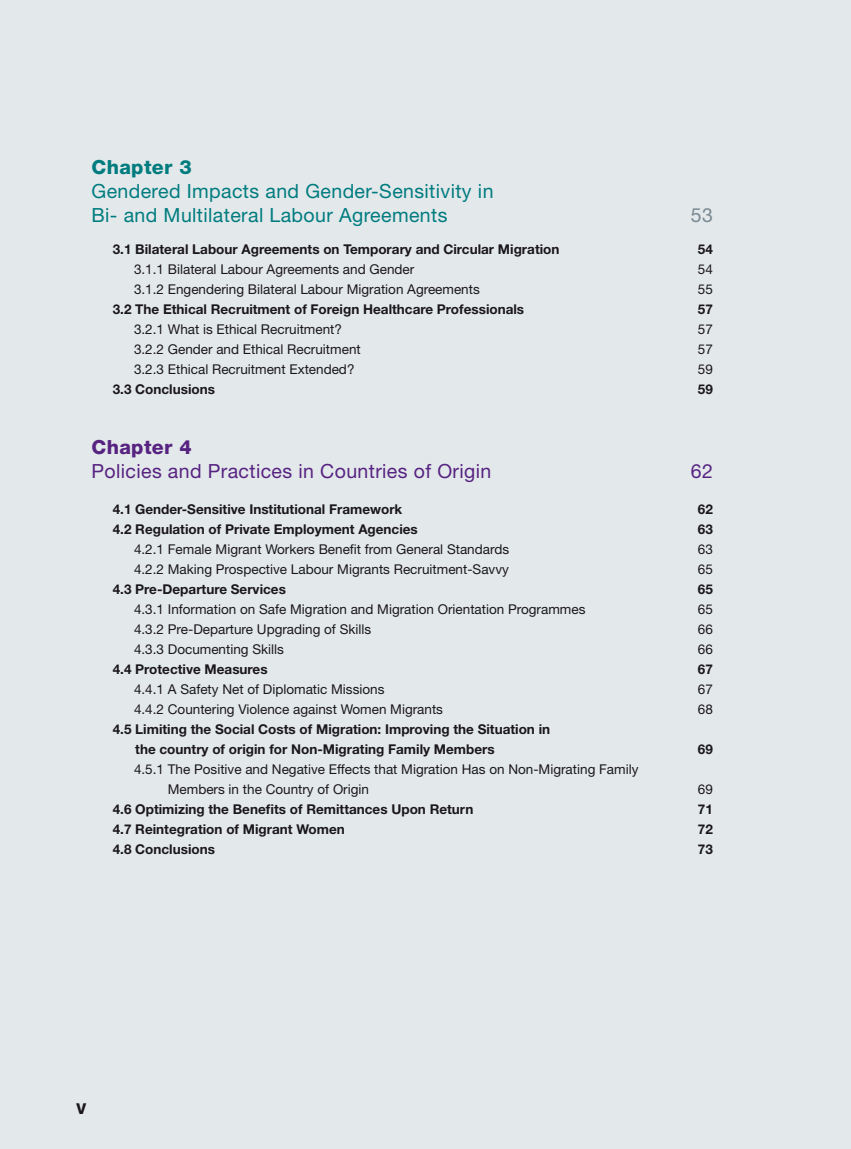
<style>
.page{position:relative;width:851px;height:1149px;background:#fff}
.page>*{position:absolute;margin:0;border:0;box-sizing:border-box;transform-origin:0 0}
.t1{font:19.5px/24px "Helvetica Neue LT Pro";letter-spacing:.02em;color:#007c7f}
.t2{font:19.5px "Helvetica Neue LT Pro";letter-spacing:.02em;color:#572381}
.t3{font:800 19.5px "Helvetica Neue LT Pro";letter-spacing:.02em;color:#007c7f}
.t4{font:800 19.5px "Helvetica Neue LT Pro";letter-spacing:.02em;color:#572381}
.t5{font:19.5px "Helvetica Neue LT Pro";color:#798991}
.t6{font:13.5px/20px "Helvetica Neue LT Pro";color:#1a171b}
.t7{font:700 13.5px/20px "Helvetica Neue LT Pro";color:#1a171b}
</style>
<div class="page">
<div style="left:0;top:0;width:850px;height:1148px;background:#e3e8eb"></div>
<h1 class="t3" style="left:91px;top:155px;width:102px">Chapter 3</h1>
<h1 class="t1" style="left:91px;top:179px;width:403px">Gendered Impacts and Gender-Sensitivity in<br>Bi- and Multilateral Labour Agreements</h1>
<h1 class="t5" style="left:690px;top:203px;width:24px">53</h1>
<p class="t7" style="left:113px;top:239px;width:448px">3.1 Bilateral Labour Agreements on Temporary and Circular Migration</p>
<p class="t7" style="left:697px;top:239px;width:17px">54</p>
<p class="t6" style="left:134px;top:259px;width:282px">3.1.1 Bilateral Labour Agreements and Gender</p>
<p class="t6" style="left:697px;top:259px;width:17px">54</p>
<p class="t6" style="left:134px;top:279px;width:347px">3.1.2 Engendering Bilateral Labour Migration Agreements</p>
<p class="t6" style="left:697px;top:279px;width:17px">55</p>
<p class="t7" style="left:113px;top:299px;width:413px">3.2 The Ethical Recruitment of Foreign Healthcare Professionals</p>
<p class="t7" style="left:697px;top:299px;width:17px">57</p>
<p class="t6" style="left:134px;top:319px;width:209px">3.2.1 What is Ethical Recruitment?</p>
<p class="t6" style="left:697px;top:319px;width:17px">57</p>
<p class="t6" style="left:134px;top:339px;width:228px">3.2.2 Gender and Ethical Recruitment</p>
<p class="t6" style="left:697px;top:339px;width:17px">57</p>
<p class="t6" style="left:134px;top:359px;width:222px">3.2.3 Ethical Recruitment Extended?</p>
<p class="t6" style="left:697px;top:359px;width:17px">59</p>
<p class="t7" style="left:113px;top:379px;width:104px">3.3 Conclusions</p>
<p class="t7" style="left:697px;top:379px;width:17px">59</p>
<h1 class="t4" style="left:91px;top:435px;width:102px">Chapter 4</h1>
<h1 class="t2" style="left:91px;top:459px;width:401px">Policies and Practices in Countries of Origin</h1>
<h1 class="t2" style="left:690px;top:459px;width:24px">62</h1>
<p class="t7" style="left:113px;top:498px;width:291px">4.1 Gender-Sensitive Institutional Framework</p>
<p class="t7" style="left:697px;top:498px;width:17px">62</p>
<p class="t7" style="left:113px;top:518px;width:306px">4.2 Regulation of Private Employment Agencies</p>
<p class="t7" style="left:697px;top:518px;width:17px">63</p>
<p class="t6" style="left:134px;top:538px;width:376px">4.2.1 Female Migrant Workers Benefit from General Standards</p>
<p class="t6" style="left:697px;top:538px;width:17px">63</p>
<p class="t6" style="left:134px;top:558px;width:376px">4.2.2 Making Prospective Labour Migrants Recruitment-Savvy</p>
<p class="t6" style="left:697px;top:558px;width:17px">65</p>
<p class="t7" style="left:113px;top:578px;width:175px">4.3 Pre-Departure Services</p>
<p class="t7" style="left:697px;top:578px;width:17px">65</p>
<p class="t6" style="left:134px;top:598px;width:453px">4.3.1 Information on Safe Migration and Migration Orientation Programmes</p>
<p class="t6" style="left:697px;top:598px;width:17px">65</p>
<p class="t6" style="left:134px;top:618px;width:239px">4.3.2 Pre-Departure Upgrading of Skills</p>
<p class="t6" style="left:697px;top:618px;width:17px">66</p>
<p class="t6" style="left:134px;top:638px;width:151px">4.3.3 Documenting Skills</p>
<p class="t6" style="left:697px;top:638px;width:17px">66</p>
<p class="t7" style="left:113px;top:658px;width:156px">4.4 Protective Measures</p>
<p class="t7" style="left:697px;top:658px;width:17px">67</p>
<p class="t6" style="left:134px;top:678px;width:252px">4.4.1 A Safety Net of Diplomatic Missions</p>
<p class="t6" style="left:697px;top:678px;width:17px">67</p>
<p class="t6" style="left:134px;top:698px;width:310px">4.4.2 Countering Violence against Women Migrants</p>
<p class="t6" style="left:697px;top:698px;width:17px">68</p>
<p class="t7" style="left:135px;top:718px;width:416px;text-indent:-23px">4.5 Limiting the Social Costs of Migration: Improving the Situation in the country of origin for Non-Migrating Family Members</p>
<p class="t7" style="left:697px;top:738px;width:17px">69</p>
<p class="t6" style="left:168px;top:758px;width:472px;text-indent:-34px">4.5.1 The Positive and Negative Effects that Migration Has on Non-Migrating Family<br>Members in the Country of Origin</p>
<p class="t6" style="left:697px;top:778px;width:17px">69</p>
<p class="t7" style="left:113px;top:798px;width:362px">4.6 Optimizing the Benefits of Remittances Upon Return</p>
<p class="t7" style="left:697px;top:798px;width:17px">71</p>
<p class="t7" style="left:113px;top:818px;width:233px">4.7 Reintegration of Migrant Women</p>
<p class="t7" style="left:697px;top:818px;width:17px">72</p>
<p class="t7" style="left:113px;top:838px;width:104px">4.8 Conclusions</p>
<p class="t7" style="left:697px;top:838px;width:17px">73</p>
</div>
